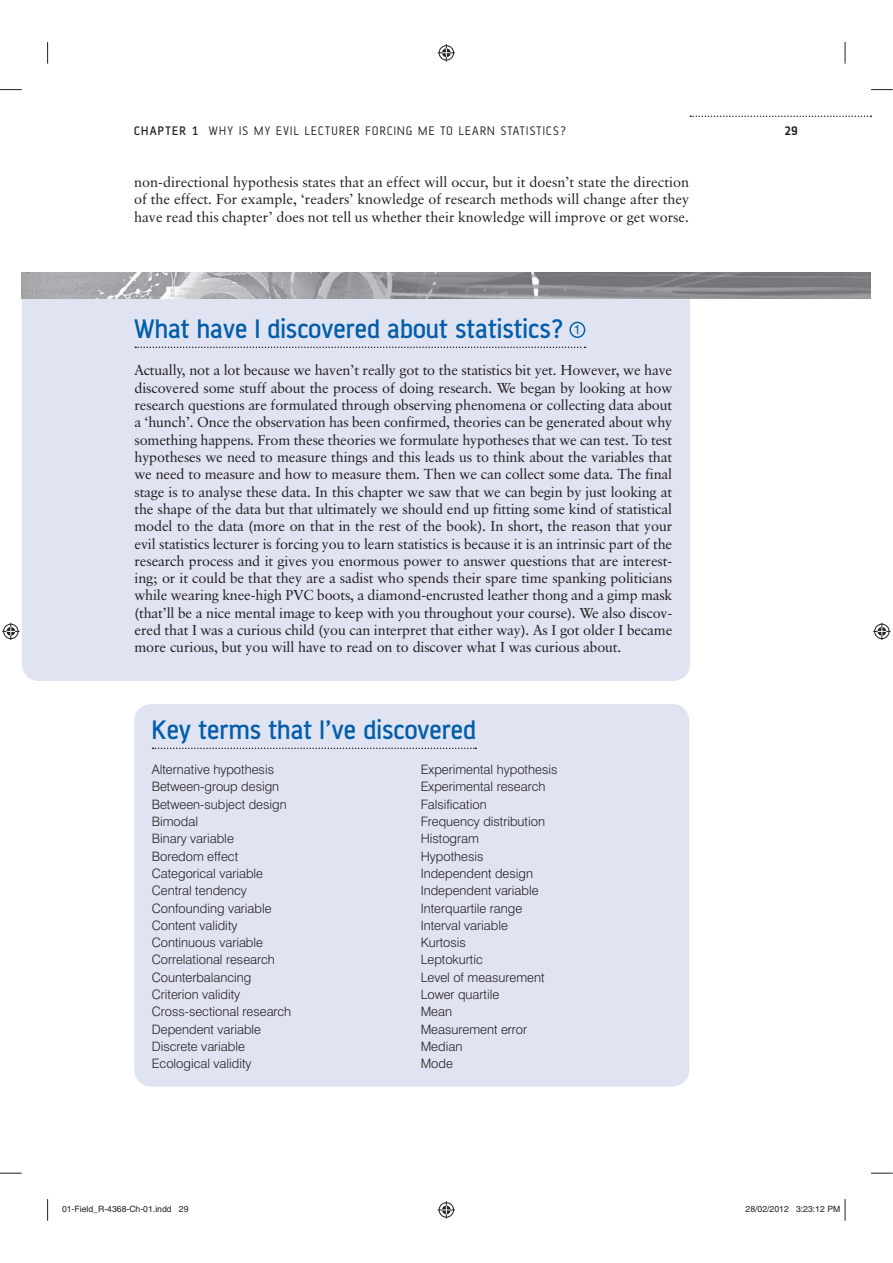
<style>
.page{position:relative;width:893px;height:1263px;background:#fff}
.page>*{position:absolute;margin:0;border:0;box-sizing:border-box;transform-origin:0 0}
.t1{font:500 28.8px "AF Battersea";color:#005daa}
.t2{font:14.4px/17.2px "Classical Garamond BT";letter-spacing:-.005em;color:#231f20;text-align:justify}
.t3{font:13.35px "AF Battersea";letter-spacing:.1em;color:#231f20}
.t4{font:700 13.35px "AF Battersea";color:#231f20}
.t5{font:300 13.05px/17.2px "Swiss 721 BT";color:#231f20}
.t6{font:8.7px "Helvetica";color:#231f20}
.s1{font-weight:500}
.s2{font-family:"Swiss 721 BT";font-weight:400;font-size:13.05px}
</style>
<div class="page">
<svg style="left:690px;top:116px;width:181px;height:1px"></svg>
<div style="left:134px;top:704px;width:555px;height:383px;background:#e0e3f2;border-radius:17px"></div>
<div style="left:22px;top:284px;width:668px;height:397px;background:#e0e3f2;border-radius:17px"></div>
<img style="left:22px;top:273px;width:849px;height:26px">
<svg style="left:135px;top:347px;width:451px;height:1px"></svg>
<svg style="left:152px;top:748px;width:324px;height:1px"></svg>
<div style="left:569px;top:322px;width:16px;height:16px;border:1px solid #005daa;border-radius:50%"></div>
<svg style="left:0;top:89px;width:22px;height:1px"></svg>
<svg style="left:871px;top:89px;width:22px;height:1px"></svg>
<svg style="left:0;top:1173px;width:22px;height:1px"></svg>
<svg style="left:871px;top:1173px;width:22px;height:1px"></svg>
<svg style="left:47px;top:42px;width:1px;height:22px"></svg>
<svg style="left:47px;top:1199px;width:1px;height:22px"></svg>
<svg style="left:845px;top:42px;width:1px;height:22px"></svg>
<svg style="left:438px;top:44px;width:17px;height:17px"></svg>
<svg style="left:438px;top:1201px;width:17px;height:18px"></svg>
<svg style="left:2px;top:623px;width:17px;height:17px"></svg>
<svg style="left:873px;top:623px;width:17px;height:17px"></svg>
<svg style="left:844px;top:1199px;width:2px;height:22px"></svg>
<p class="t3" style="left:134px;top:126px;width:433px"><span class="s1">CHAPTER 1</span> WHY IS MY EVIL LECTURER FORCING ME TO LEARN STATISTICS?</p>
<p class="t4" style="left:784px;top:123px;width:15px">29</p>
<p class="t2" style="left:134px;top:175px;width:557px">non-directional hypothesis states that an effect will occur, but it doesn’t state the direction of the effect. For example, ‘readers’ knowledge of research methods will change after they have read this chapter’ does not tell us whether their knowledge will improve or get worse.</p>
<h1 class="t1" style="left:134px;top:319px;width:448px">What have I discovered about statistics? <span class="s2">1</span></h1>
<p class="t2" style="left:134px;top:363px;width:539px">Actually, not a lot because we haven’t really got to the statistics bit yet. However, we have discovered some stuff about the process of doing research. We began by looking at how research questions are formulated through observing phenomena or collecting data about a ‘hunch’. Once the observation has been confirmed, theories can be generated about why something happens. From these theories we formulate hypotheses that we can test. To test hypotheses we need to measure things and this leads us to think about the variables that we need to measure and how to measure them. Then we can collect some data. The final stage is to analyse these data. In this chapter we saw that we can begin by just looking at the shape of the data but that ultimately we should end up fitting some kind of statistical model to the data (more on that in the rest of the book). In short, the reason that your evil statistics lecturer is forcing you to learn statistics is because it is an intrinsic part of the research process and it gives you enormous power to answer questions that are interest&shy;ing; or it could be that they are a sadist who spends their spare time spanking politicians while wearing knee-high PVC boots, a diamond-encrusted leather thong and a gimp mask (that’ll be a nice mental image to keep with you throughout your course). We also discov&shy;ered that I was a curious child (you can interpret that either way). As I got older I became more curious, but you will have to read on to discover what I was curious about.</p>
<h1 class="t1" style="left:152px;top:720px;width:326px">Key terms that I’ve discovered</h1>
<p class="t5" style="left:152px;top:761px;width:141px">Alternative hypothesis<br>Between-group design<br>Between-subject design<br>Bimodal<br>Binary variable<br>Boredom effect<br>Categorical variable<br>Central tendency<br>Confounding variable<br>Content validity<br>Continuous variable<br>Correlational research<br>Counterbalancing<br>Criterion validity<br>Cross-sectional research<br>Dependent variable<br>Discrete variable<br>Ecological validity</p>
<p class="t5" style="left:421px;top:761px;width:138px">Experimental hypothesis<br>Experimental research<br>Falsification<br>Frequency distribution<br>Histogram<br>Hypothesis<br>Independent design<br>Independent variable<br>Interquartile range<br>Interval variable<br>Kurtosis<br>Leptokurtic<br>Level of measurement<br>Lower quartile<br>Mean<br>Measurement error<br>Median<br>Mode</p>
<p class="t6" style="left:62px;top:1206px;width:128px">01-Field_R-4368-Ch-01.indd 29</p>
<p class="t6" style="left:745px;top:1206px;width:96px">28/02/2012 3:23:12 PM</p>
</div>
